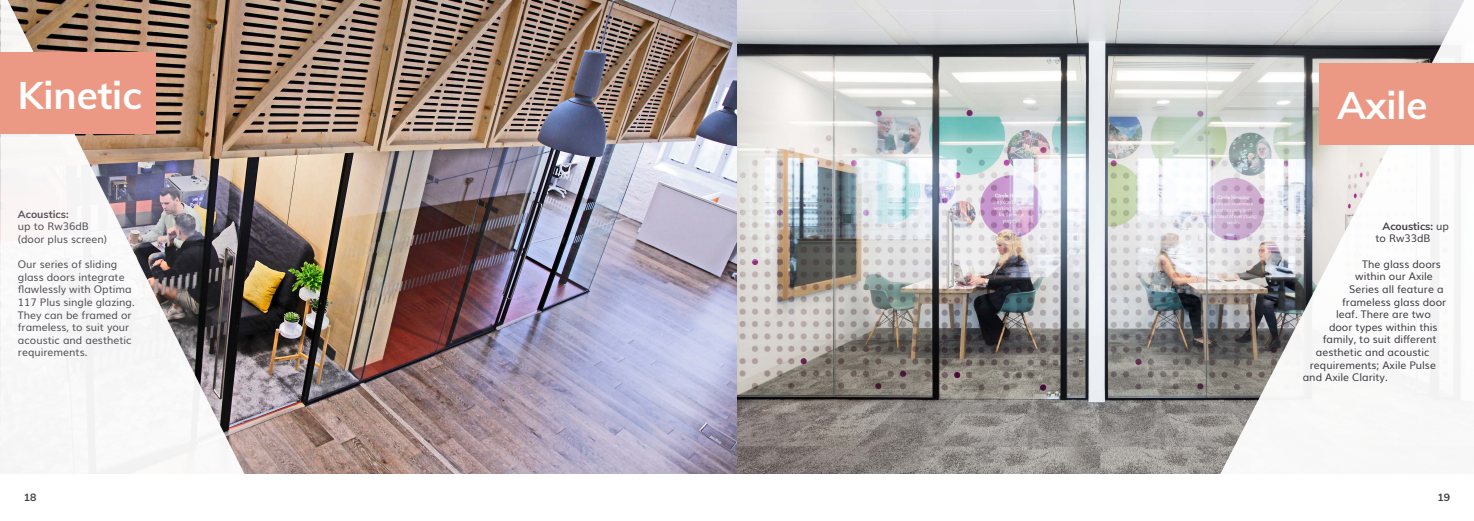
<style>
.page{position:relative;width:1474px;height:521px;background:#fff}
.page>*{position:absolute;margin:0;border:0;box-sizing:border-box;transform-origin:0 0}
.t1{font:700 38.5px "Muli";color:#fff}
.t2{font:10.5px/12.6px "Muli";color:#413d45}
.t3{font:700 10.5px/12.6px "Muli";color:#413d45}
.s1{font-weight:400}
</style>
<div class="page">
<img style="left:247px;top:0;width:965px;height:473px">
<img style="left:0;top:0;width:247px;height:474px">
<div style="left:0;top:52px;width:155px;height:82px;background:#eb9984"></div>
<svg style="left:1212px;top:0;width:261px;height:474px"></svg>
<div style="left:1319px;top:63px;width:154px;height:81px;background:#eb9984"></div>
<h1 class="t1" style="left:18px;top:67px;width:125px">Kinetic</h1>
<p class="t3" style="left:18px;top:207px;width:52px">Acoustics:</p>
<p class="t2" style="left:18px;top:219px;width:91px">up to Rw36dB (door plus screen)</p>
<p class="t2" style="left:18px;top:257px;width:118px">Our series of sliding glass doors integrate flawlessly with Optima<br>117 Plus single glazing.<br>They can be framed or frameless, to suit your acoustic and aesthetic requirements.</p>
<h1 class="t1" style="left:1336px;top:77px;width:92px">Axile</h1>
<p class="t3" style="left:1375px;top:219px;width:75px;text-indent:7px">Acoustics: <span class="s1">up to Rw33dB</span></p>
<p class="t2" style="left:1362px;top:257px;width:80px">The glass doors</p>
<p class="t2" style="left:1355px;top:269px;width:79px">within our Axile</p>
<p class="t2" style="left:1349px;top:282px;width:96px">Series all feature a</p>
<p class="t2" style="left:1342px;top:295px;width:106px">frameless glass door</p>
<p class="t2" style="left:1335px;top:307px;width:96px">leaf. There are two</p>
<p class="t2" style="left:1328px;top:320px;width:110px">door types within this</p>
<p class="t2" style="left:1322px;top:332px;width:115px">family, to suit different</p>
<p class="t2" style="left:1315px;top:345px;width:115px">aesthetic and acoustic</p>
<p class="t2" style="left:1309px;top:358px;width:128px">requirements; Axile Pulse</p>
<p class="t2" style="left:1302px;top:370px;width:87px">and Axile Clarity.</p>
<p class="t3" style="left:24px;top:490px;width:14px">18</p>
<p class="t3" style="left:1437px;top:490px;width:14px">19</p>
</div>
